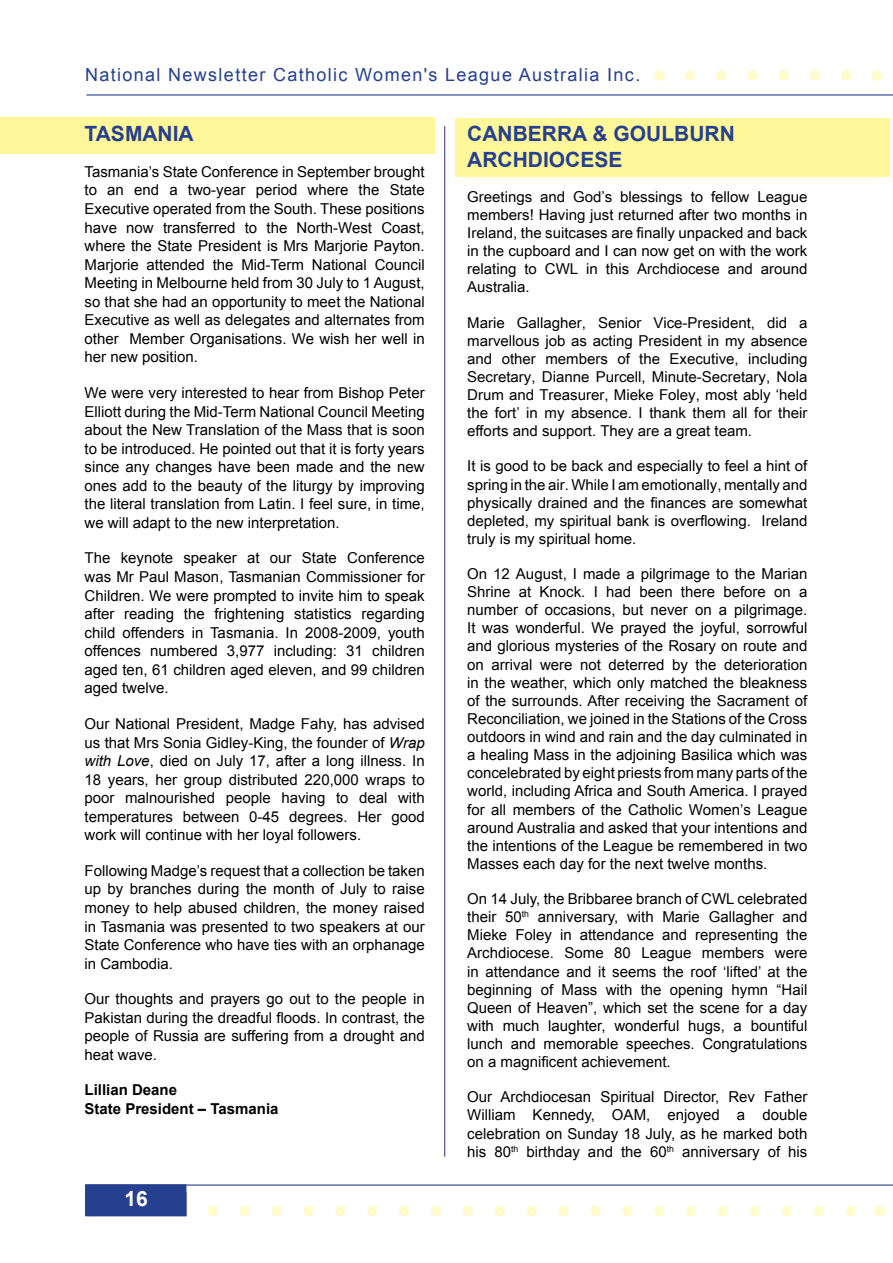
<style>
.page{position:relative;width:893px;height:1263px;background:#fff}
.page>*{position:absolute;margin:0;border:0;box-sizing:border-box;transform-origin:0 0}
.t1{font:700 21px/25.3px "Arial";color:#25408f}
.t2{font:700 21px "Arial";color:#fff}
.t3{font:18px "Arial";letter-spacing:.075em;color:#25408f}
.t4{font:15px/18.6px "Arial";color:#000;text-align:justify}
.t5{font:15px/18.1px "Arial Unicode MS";color:#000;text-align:justify}
.t6{font:700 15px/18.6px "Arial";color:#000}
.s1{font-style:italic}
.s2{font-family:"Arial Unicode MS"}
</style>
<div class="page">
<svg style="left:213px;top:1206px;width:643px;height:10px"></svg>
<svg style="left:690px;top:70px;width:162px;height:11px"></svg>
<hr style="left:86px;top:94px;width:807px;height:2px;background:#25408f">
<hr style="left:86px;top:1184px;width:807px;height:1px;background:#25408f">
<div style="left:85px;top:1184px;width:101px;height:32px;background:#25408f;border:2px solid #25408f"></div>
<div style="left:455px;top:118px;width:435px;height:59px;background:#fff799"></div>
<div style="left:0;top:118px;width:434px;height:36px;background:#fff799"></div>
<hr style="left:444px;top:126px;width:1px;height:1031px;background:#292983">
<p class="t3" style="left:85px;top:63px;width:557px">National Newsletter Catholic Women's League Australia Inc.</p>
<h1 class="t1" style="left:85px;top:122px;width:111px">TASMANIA</h1>
<p class="t4" style="left:85px;top:162px;width:342px">Tasmania’s State Conference in September brought to an end a two-year period where the State Executive operated from the South. These positions have now transferred to the North-West Coast, where the State President is Mrs Marjorie Payton.<br>Marjorie attended the Mid-Term National Council Meeting in Melbourne held from 30 July to 1 August, so that she had an opportunity to meet the National Executive as well as delegates and alternates from other Member Organisations. We wish her well in her new position.</p>
<p class="t4" style="left:85px;top:384px;width:342px">We were very interested to hear from Bishop Peter Elliott during the Mid-Term National Council Meeting about the New Translation of the Mass that is soon to be introduced. He pointed out that it is forty years since any changes have been made and the new ones add to the beauty of the liturgy by improving the literal translation from Latin. I feel sure, in time, we will adapt to the new interpretation.</p>
<p class="t4" style="left:85px;top:549px;width:342px">The keynote speaker at our State Conference was Mr Paul Mason, Tasmanian Commissioner for Children. We were prompted to invite him to speak after reading the frightening statistics regarding child offenders in Tasmania. In 2008-2009, youth offences numbered 3,977 including: 31 children aged ten, 61 children aged eleven, and 99 children aged twelve.</p>
<p class="t4" style="left:85px;top:714px;width:342px">Our National President, Madge Fahy, has advised us that Mrs Sonia Gidley-King, the founder of <span class="s1">Wrap with Love</span>, died on July 17, after a long illness. In 18 years, her group distributed 220,000 wraps to poor malnourished people having to deal with temperatures between 0-45 degrees. Her good work will continue with her loyal followers.</p>
<p class="t4" style="left:85px;top:861px;width:342px">Following Madge’s request that a collection be taken up by branches during the month of July to raise money to help abused children, the money raised in Tasmania was presented to two speakers at our State Conference who have ties with an orphanage in Cambodia.</p>
<p class="t4" style="left:85px;top:990px;width:342px">Our thoughts and prayers go out to the people in Pakistan during the dreadful floods. In contrast, the people of Russia are suffering from a drought and heat wave.</p>
<p class="t6" style="left:85px;top:1081px;width:195px">Lillian Deane<br>State President – Tasmania</p>
<h1 class="t2" style="left:124px;top:1185px;width:25px">16</h1>
<h1 class="t1" style="left:467px;top:122px;width:269px">CANBERRA &amp; GOULBURN<br>ARCHDIOCESE</h1>
<p class="t5" style="left:467px;top:187px;width:342px">Greetings and God’s blessings to fellow League members! Having just returned after two months in Ireland, the suitcases are finally unpacked and back in the cupboard and I can now get on with the work relating to CWL in this Archdiocese and around Australia.</p>
<p class="t5" style="left:467px;top:313px;width:342px">Marie Gallagher, Senior Vice-President, did a marvellous job as acting President in my absence and other members of the Executive, including Secretary, Dianne Purcell, Minute-Secretary, Nola Drum and Treasurer, Mieke Foley, most ably ‘held the fort’ in my absence. I thank them all for their efforts and support. They are a great team.</p>
<p class="t5" style="left:467px;top:457px;width:342px">It is good to be back and especially to feel a hint of spring in the air. While I am emotionally, mentally and physically drained and the finances are somewhat depleted, my spiritual bank is overflowing. Ireland truly is my spiritual home.</p>
<p class="t4" style="left:467px;top:565px;width:342px;line-height:18.1px"><span class="s2">On 12 August, I made a p</span>ilgrimage to the Marian Shrine at Knock. I had been there before on a number of occasions, but never on a pilgrimage.<br>It was wonderful. We prayed the joyful, sorrowful and glorious mysteries of the Rosary on route and on arrival were not deterred by the deterioration in the weather, which only matched the bleakness of the surrounds. After receiving the Sacrament of Reconciliation, we joined in the Stations of the Cross outdoors in wind and rain and the day culminated in a healing Mass in the adjoining Basilica which was concelebrated by eight priests from many parts of the world, including Africa and South America. I prayed for all members of the Catholic Women’s League around Australia and asked that your intentions and the intentions of the League be remembered in two Masses each day for the next twelve months.</p>
<p class="t4" style="left:467px;top:890px;width:342px;line-height:18.1px">On 14 July, the Bribbaree branch of CWL celebrated their 50<sup>th</sup> anniversary, with Marie Gallagher and Mieke Foley in attendance and representing the Archdiocese. Some 80 League members were in attendance and it seems the roof ‘lifted’ at the beginning of Mass with the opening hymn “Hail Queen of Heaven”, which set the scene for a day with much laughter, wonderful hugs, a bountiful lunch and memorable speeches. Congratulations on a magnificent achievement.</p>
<p class="t4" style="left:467px;top:1088px;width:342px;line-height:18.1px">Our Archdiocesan Spiritual Director, Rev Father William Kennedy, OAM, enjoyed a double celebration on Sunday 18 July, as he marked both his 80<sup>th</sup> birthday and the 60<sup>th</sup> anniversary of his</p>
</div>
